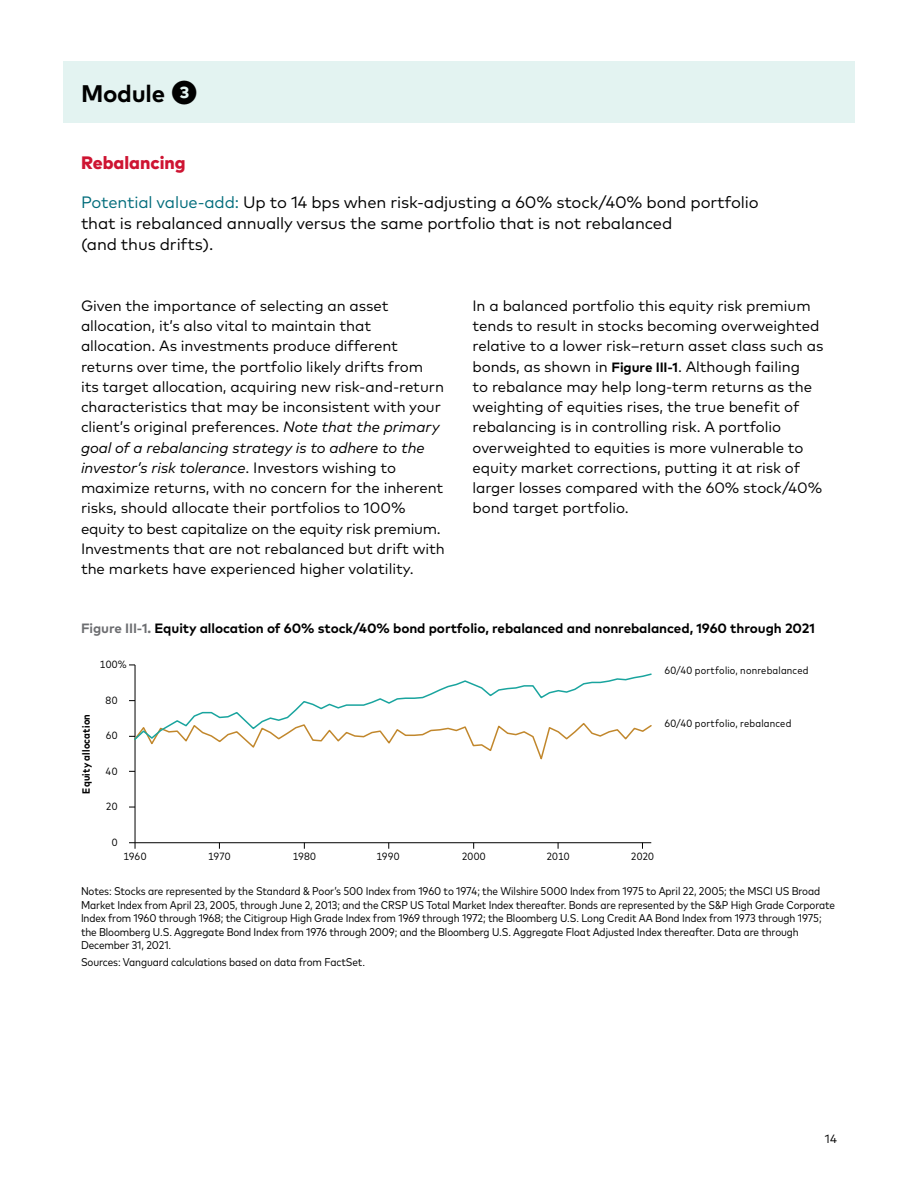
<style>
.page{position:relative;width:918px;height:1188px;background:#fff}
.page>*{position:absolute;margin:0;border:0;box-sizing:border-box;transform-origin:0 0}
.t1{font:700 24px "Mark Pro";letter-spacing:-.01em;color:#000}
.t2{font:800 18px "Mark Pro";color:#ce1432}
.t3{font:16.5px/21px "Mark Pro";letter-spacing:-.01em;color:#000}
.t4{font:15px/20.2px "Mark Pro";letter-spacing:-.005em;color:#000}
.t5{font:700 13.5px "Mark Pro";letter-spacing:-.005em;color:#000}
.t6{font:12px "Mark Pro";color:#000}
.t7{font:condensed 11.25px/13.5px "Mark Pro";letter-spacing:-.01em;color:#000}
.t8{font:condensed 10.5px "Mark Pro";letter-spacing:.02em;color:#000}
.t9{font:700 condensed 10.5px "Mark Pro";letter-spacing:.02em;color:#000}
.s1{font-size:27px}
.s2{color:#006c7b}
.s3{font-style:italic}
.s4{font-weight:700;font-size:13.5px}
.s5{color:#6d6e71}
</style>
<div class="page">
<div style="left:63px;top:62px;width:792px;height:61px;background:#e3f3f1"></div>
<hr style="left:135px;top:665px;width:1px;height:178px;background:#000">
<hr style="left:135px;top:842px;width:516px;height:1px;background:#000">
<svg style="left:129px;top:842px;width:7px;height:7px"></svg>
<svg style="left:129px;top:672px;width:523px;height:92px"></svg>
<h1 class="t1" style="left:81px;top:76px;width:119px">Module <span class="s1">❸</span></h1>
<p class="t2" style="left:81px;top:149px;width:106px">Rebalancing</p>
<p class="t3" style="left:81px;top:190px;width:679px"><span class="s2">Potential value-add:</span> Up to 14 bps when risk-adjusting a 60% stock/40% bond portfolio that is rebalanced annually versus the same portfolio that is not rebalanced<br>(and thus drifts).</p>
<p class="t4" style="left:81px;top:294px;width:365px">Given the importance of selecting an asset allocation, it’s also vital to maintain that allocation. As investments produce different returns over time, the portfolio likely drifts from<br>its target allocation, acquiring new risk-and-return characteristics that may be inconsistent with your client’s original preferences. <span class="s3">Note that the primary goal of a rebalancing strategy is to adhere to the investor’s risk tolerance</span>. Investors wishing to maximize returns, with no concern for the inherent risks, should allocate their portfolios to 100% equity to best capitalize on the equity risk premium.<br>Investments that are not rebalanced but drift with the markets have experienced higher volatility.</p>
<p class="t4" style="left:472px;top:294px;width:352px">In a balanced portfolio this equity risk premium tends to result in stocks becoming overweighted relative to a lower risk–return asset class such as bonds, as shown in <span class="s4">Figure III-1</span>. Although failing<br>to rebalance may help long-term returns as the weighting of equities rises, the true benefit of rebalancing is in controlling risk. A portfolio overweighted to equities is more vulnerable to equity market corrections, putting it at risk of larger losses compared with the 60% stock/40% bond target portfolio.</p>
<p class="t5" style="left:81px;top:618px;width:735px"><span class="s5">Figure III-1.</span> Equity allocation of 60% stock/40% bond portfolio, rebalanced and nonrebalanced, 1960 through 2021</p>
<p class="t8" style="left:665px;top:663px;width:146px">60/40 portfolio, nonrebalanced</p>
<p class="t8" style="left:100px;top:657px;width:28px">100%</p>
<p class="t9" style="left:78px;top:794px;width:81px;rotate:-90deg">Equity allocation</p>
<p class="t8" style="left:106px;top:692px;width:13px">80</p>
<p class="t8" style="left:106px;top:728px;width:13px">60</p>
<p class="t8" style="left:106px;top:763px;width:13px">40</p>
<p class="t8" style="left:106px;top:799px;width:13px">20</p>
<p class="t8" style="left:112px;top:834px;width:7px">0</p>
<p class="t8" style="left:124px;top:848px;width:24px">1960</p>
<p class="t8" style="left:208px;top:848px;width:24px">1970</p>
<p class="t8" style="left:293px;top:848px;width:25px">1980</p>
<p class="t8" style="left:376px;top:848px;width:25px">1990</p>
<p class="t8" style="left:462px;top:848px;width:25px">2000</p>
<p class="t8" style="left:546px;top:848px;width:25px">2010</p>
<p class="t8" style="left:631px;top:848px;width:25px">2020</p>
<p class="t8" style="left:665px;top:716px;width:128px">60/40 portfolio, rebalanced</p>
<p class="t7" style="left:81px;top:884px;width:756px">Notes: Stocks are represented by the Standard &amp; Poor’s 500 Index from 1960 to 1974; the Wilshire 5000 Index from 1975 to April 22, 2005; the MSCI US Broad Market Index from April 23, 2005, through June 2, 2013; and the CRSP US Total Market Index thereafter. Bonds are represented by the S&amp;P High Grade Corporate Index from 1960 through 1968; the Citigroup High Grade Index from 1969 through 1972; the Bloomberg U.S. Long Credit AA Bond Index from 1973 through 1975; the Bloomberg U.S. Aggregate Bond Index from 1976 through 2009; and the Bloomberg U.S. Aggregate Float Adjusted Index thereafter. Data are through December 31, 2021.</p>
<p class="t7" style="left:81px;top:954px;width:286px">Sources: Vanguard calculations based on data from FactSet.</p>
<p class="t6" style="left:825px;top:1130px;width:14px">14</p>
</div>
